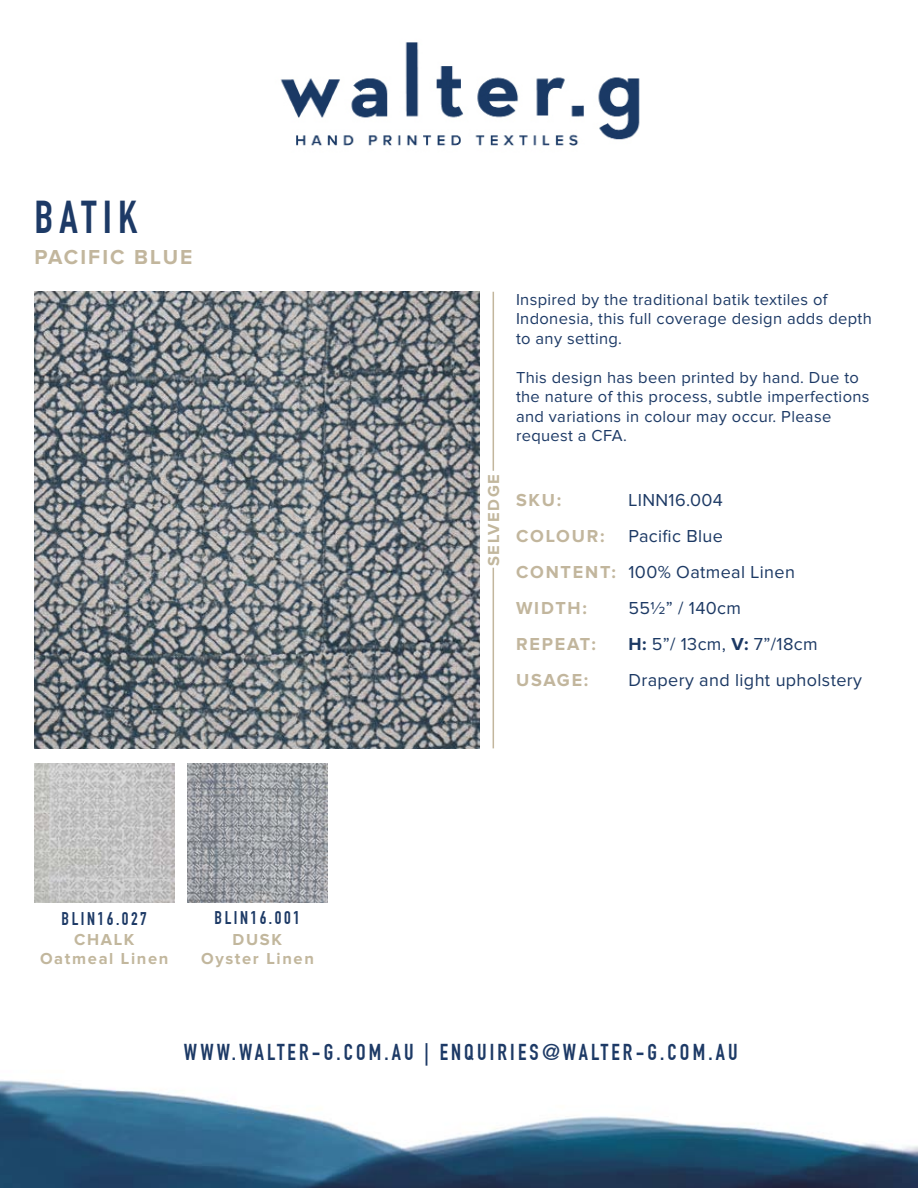
<style>
.page{position:relative;width:918px;height:1188px;background:#fff}
.page>*{position:absolute;margin:0;border:0;box-sizing:border-box;transform-origin:0 0}
.t1{font:700 45px "DIN Condensed";letter-spacing:.135em;color:#1d3a66}
.t2{font:700 22.5px "DIN Condensed";letter-spacing:.14em;color:#1d3a66}
.t3{font:700 21px "Proxima Nova";letter-spacing:.1em;color:#c2b69d}
.t4{font:18px/36px "Proxima Nova";letter-spacing:.02em;color:#1c3964}
.t5{font:700 18px/36px "Proxima Nova";letter-spacing:.1em;color:#c2b69d}
.t6{font:700 18px "DIN Condensed";letter-spacing:.14em;color:#1d3a66}
.t7{font:16.5px/19.5px "Proxima Nova";letter-spacing:.02em;color:#1d3a66}
.t8{font:700 16.5px "Proxima Nova";letter-spacing:.1em;color:#c2b79d}
.s1{font-weight:700}
</style>
<div class="page">
<img style="left:280px;top:42px;width:360px;height:104px">
<img style="left:0;top:1080px;width:918px;height:108px">
<img style="left:34px;top:292px;width:446px;height:456px">
<img style="left:34px;top:763px;width:140px;height:140px">
<img style="left:187px;top:763px;width:140px;height:140px">
<hr style="left:493px;top:568px;width:1px;height:180px;background:#c2b69d">
<hr style="left:493px;top:292px;width:1px;height:179px;background:#c2b69d">
<h1 class="t1" style="left:34px;top:191px;width:104px">BATIK</h1>
<p class="t3" style="left:34px;top:248px;width:159px">PACIFIC BLUE</p>
<p class="t6" style="left:62px;top:908px;width:87px">BLIN16.027</p>
<p class="t6" style="left:214px;top:908px;width:87px">BLIN16.001</p>
<p class="t8" style="left:74px;top:932px;width:62px">CHALK</p>
<p class="t8" style="left:233px;top:932px;width:51px">DUSK</p>
<p class="t8" style="left:40px;top:951px;width:130px">Oatmeal Linen</p>
<p class="t8" style="left:201px;top:951px;width:114px">Oyster Linen</p>
<p class="t8" style="left:486px;top:566px;width:94px;rotate:-90deg">SELVEDGE</p>
<p class="t7" style="left:516px;top:290px;width:357px">Inspired by the traditional batik textiles of<br>Indonesia, this full coverage design adds depth to any setting.</p>
<p class="t7" style="left:516px;top:368px;width:355px">This design has been printed by hand. Due to the nature of this process, subtle imperfections and variations in colour may occur. Please request a CFA.</p>
<p class="t5" style="left:516px;top:482px;width:101px">SKU:<br>COLOUR:<br>CONTENT:<br>WIDTH:<br>REPEAT:<br>USAGE:</p>
<p class="t4" style="left:628px;top:482px;width:235px">LINN16.004<br>Pacific Blue<br>100% Oatmeal Linen<br>551/2” / 140cm<br><span class="s1">H:</span> 5”/ 13cm, <span class="s1">V:</span> 7”/18cm<br>Drapery and light upholstery</p>
<h2 class="t2" style="left:184px;top:1039px;width:555px">WWW.WALTER-G.COM.AU | ENQUIRIES@WALTER-G.COM.AU</h2>
</div>
